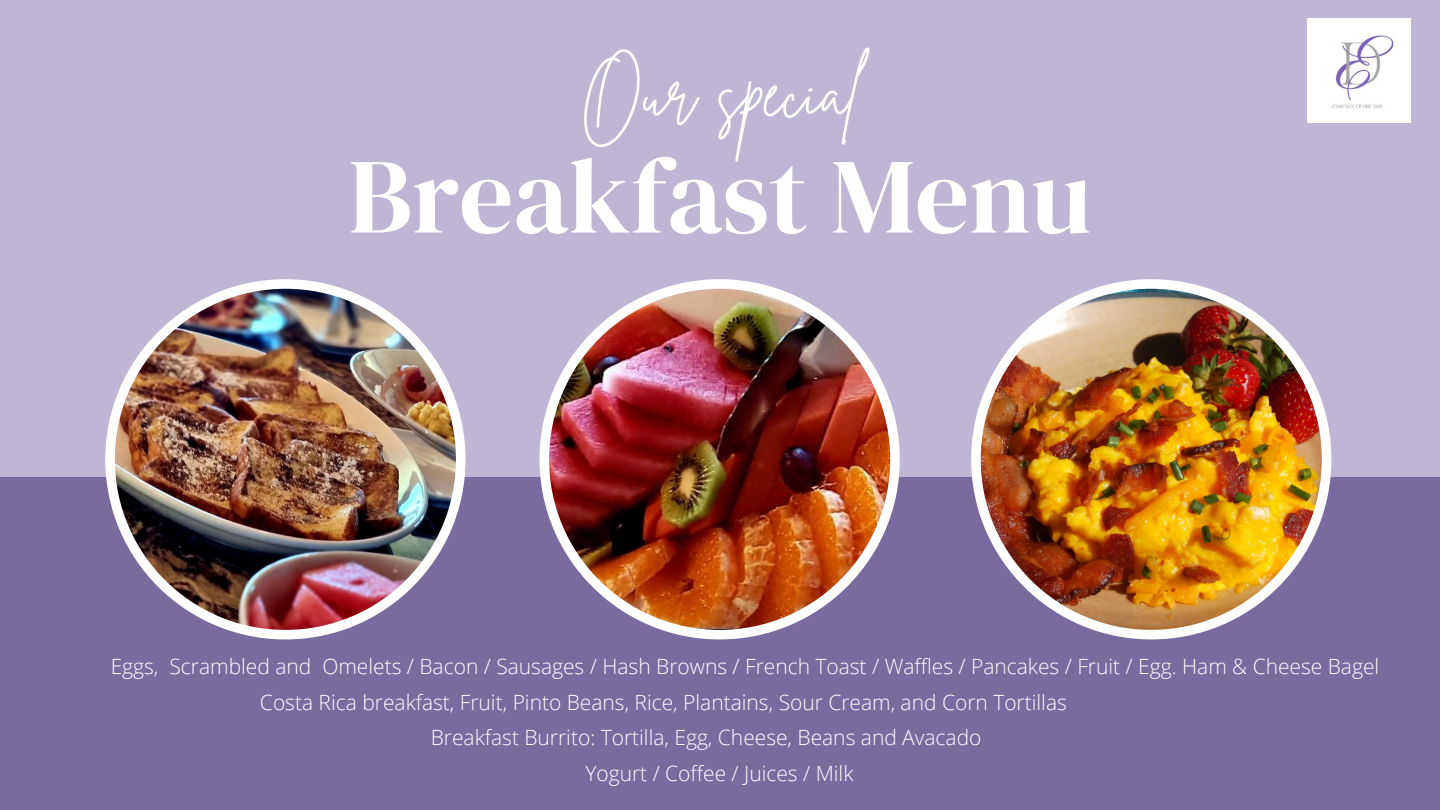
<style>
.page{position:relative;width:1440px;height:810px;background:#bfb6d5}
.page>*{position:absolute;margin:0;border:0;box-sizing:border-box;transform-origin:0 0}
.t1{font:106.7px "DM Serif Display";color:#fff}
.t2{font:68.8px "Brittany Signature";color:#fff}
.t3{font:300 21px "Open Sans";color:#fff}
</style>
<div class="page">
<div style="left:0;top:477px;width:1439px;height:333px;background:#796b9e"></div>
<div style="left:540px;top:279px;width:360px;height:360px;background:#fff;border-radius:50%"></div>
<img style="left:549px;top:289px;width:341px;height:341px;border-radius:50%">
<div style="left:971px;top:279px;width:360px;height:360px;background:#fff;border-radius:50%"></div>
<img style="left:981px;top:289px;width:341px;height:341px;border-radius:50%">
<div style="left:105px;top:279px;width:361px;height:360px;background:#fff;border-radius:50%"></div>
<img style="left:115px;top:289px;width:341px;height:341px;border-radius:50%">
<img style="left:1307px;top:19px;width:104px;height:103px">
<p class="t2" style="left:581px;top:47px;width:280px">Our special</p>
<p class="t1" style="left:349px;top:122px;width:744px">Breakfast Menu</p>
<p class="t3" style="left:111px;top:652px;width:1270px">Eggs, Scrambled and Omelets / Bacon / Sausages / Hash Browns / French Toast / Waffles / Pancakes / Fruit / Egg. Ham &amp; Cheese Bagel</p>
<p class="t3" style="left:260px;top:687px;width:808px">Costa Rica breakfast, Fruit, Pinto Beans, Rice, Plantains, Sour Cream, and Corn Tortillas</p>
<p class="t3" style="left:431px;top:723px;width:552px">Breakfast Burrito: Tortilla, Egg, Cheese, Beans and Avacado</p>
<p class="t3" style="left:585px;top:758px;width:270px">Yogurt / Coffee / Juices / Milk</p>
</div>
